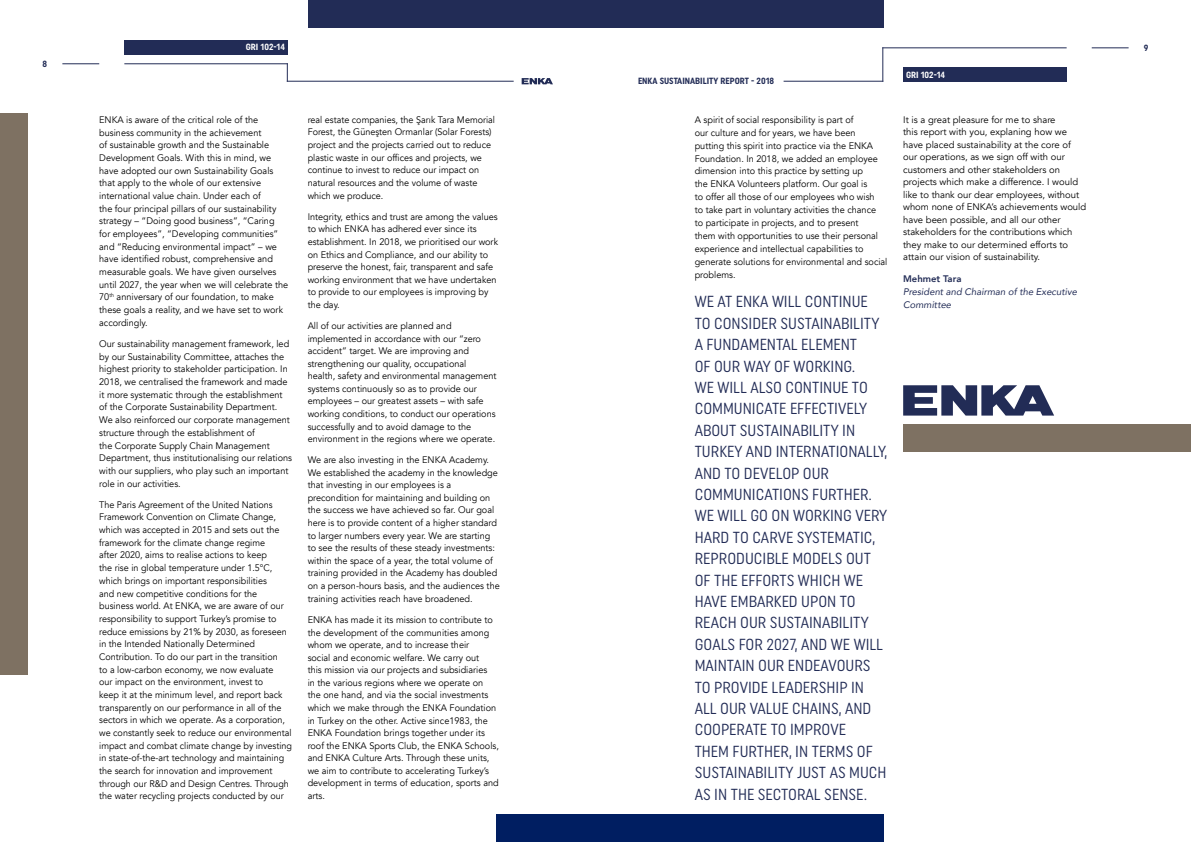
<style>
.page{position:relative;width:1191px;height:842px;background:#fff}
.page>*{position:absolute;margin:0;border:0;box-sizing:border-box;transform-origin:0 0}
.t1{font:16px/21.4px "Uniform Condensed";color:#222c56}
.t2{font:9.5px/12.6px "Avenir";color:#000;scale:.96 1}
.t3{font:9.5px/12.7px "Avenir";color:#000;scale:.95 1}
.t4{font:9.5px/12.5px "Avenir";color:#000}
.t5{font:italic 9.5px/13px "Avenir";color:#222c56}
.t6{font:800 9.5px "Avenir";color:#222c56}
.t7{font:700 9px "Uniform Condensed";color:#222c56}
.t8{font:700 9px "Uniform Condensed";color:#fff}
</style>
<div class="page">
<hr style="left:783px;top:81px;width:100px;height:1px;background:#222c56">
<hr style="left:882px;top:47px;width:1px;height:35px;background:#222c56">
<hr style="left:882px;top:47px;width:184px;height:1px;background:#222c56">
<hr style="left:1091px;top:47px;width:37px;height:1px;background:#222c56">
<hr style="left:62px;top:63px;width:37px;height:1px;background:#222c56">
<svg style="left:287px;top:64px;width:1px;height:17px"></svg>
<hr style="left:287px;top:81px;width:226px;height:1px;background:#222c56">
<hr style="left:124px;top:63px;width:164px;height:1px;background:#222c56">
<svg style="left:521px;top:78px;width:32px;height:6px"></svg>
<div style="left:0;top:113px;width:27px;height:562px;background:#7e7162"></div>
<div style="left:496px;top:814px;width:387px;height:28px;background:#001e61"></div>
<div style="left:308px;top:0;width:575px;height:27px;background:#222c56"></div>
<div style="left:903px;top:424px;width:288px;height:27px;background:#7e7162"></div>
<svg style="left:903px;top:385px;width:151px;height:31px"></svg>
<div style="left:903px;top:68px;width:163px;height:14px;background:#222c56"></div>
<div style="left:124px;top:40px;width:164px;height:14px;background:#222c56"></div>
<p class="t7" style="left:43px;top:58px;width:6px">8</p>
<p class="t8" style="left:246px;top:42px;width:41px">GRI 102-14</p>
<p class="t2" style="left:99px;top:113px;width:198px">ENKA is aware of the critical role of the business community in the achievement<br>of sustainable growth and the Sustainable Development Goals. With this in mind, we have adopted our own Sustainability Goals that apply to the whole of our extensive international value chain. Under each of<br>the four principal pillars of our sustainability strategy – “Doing good business”, “Caring<br>for employees”, “Developing communities” and “Reducing environmental impact” – we have identified robust, comprehensive and measurable goals. We have given ourselves until 2027, the year when we will celebrate the 70<sup>th</sup> anniversary of our foundation, to make these goals a reality, and we have set to work accordingly.</p>
<p class="t2" style="left:99px;top:338px;width:202px">Our sustainability management framework, led by our Sustainability Committee, attaches the highest priority to stakeholder participation. In 2018, we centralised the framework and made it more systematic through the establishment of the Corporate Sustainability Department.<br>We also reinforced our corporate management structure through the establishment of<br>the Corporate Supply Chain Management Department, thus institutionalising our relations with our suppliers, who play such an important role in our activities.</p>
<p class="t3" style="left:99px;top:498px;width:204px">The Paris Agreement of the United Nations Framework Convention on Climate Change, which was accepted in 2015 and sets out the framework for the climate change regime<br>after 2020, aims to realise actions to keep<br>the rise in global temperature under 1.5°C, which brings on important responsibilities<br>and new competitive conditions for the business world. At ENKA, we are aware of our responsibility to support Turkey’s promise to reduce emissions by 21% by 2030, as foreseen in the Intended Nationally Determined Contribution. To do our part in the transition<br>to a low-carbon economy, we now evaluate<br>our impact on the environment, invest to<br>keep it at the minimum level, and report back transparently on our performance in all of the sectors in which we operate. As a corporation, we constantly seek to reduce our environmental impact and combat climate change by investing in state-of-the-art technology and maintaining the search for innovation and improvement through our R&amp;D and Design Centres. Through the water recycling projects conducted by our</p>
<p class="t3" style="left:308px;top:113px;width:199px">real estate companies, the Şarık Tara Memorial Forest, the Güneşten Ormanlar (Solar Forests) project and the projects carried out to reduce plastic waste in our offices and projects, we continue to invest to reduce our impact on natural resources and the volume of waste which we produce.</p>
<p class="t2" style="left:308px;top:210px;width:200px">Integrity, ethics and trust are among the values to which ENKA has adhered ever since its establishment. In 2018, we prioritised our work on Ethics and Compliance, and our ability to preserve the honest, fair, transparent and safe working environment that we have undertaken to provide to our employees is improving by the day.</p>
<p class="t2" style="left:308px;top:320px;width:198px">All of our activities are planned and implemented in accordance with our “zero accident” target. We are improving and strengthening our quality, occupational<br>health, safety and environmental management systems continuously so as to provide our employees – our greatest assets – with safe working conditions, to conduct our operations successfully and to avoid damage to the environment in the regions where we operate.</p>
<p class="t2" style="left:308px;top:454px;width:202px">We are also investing in the ENKA Academy.<br>We established the academy in the knowledge that investing in our employees is a precondition for maintaining and building on the success we have achieved so far. Our goal here is to provide content of a higher standard to larger numbers every year. We are starting to see the results of these steady investments: within the space of a year, the total volume of training provided in the Academy has doubled on a person-hours basis, and the audiences the training activities reach have broadened.</p>
<p class="t2" style="left:308px;top:614px;width:201px">ENKA has made it its mission to contribute to the development of the communities among whom we operate, and to increase their<br>social and economic welfare. We carry out<br>this mission via our projects and subsidiaries<br>in the various regions where we operate on<br>the one hand, and via the social investments which we make through the ENKA Foundation in Turkey on the other. Active since1983, the ENKA Foundation brings together under its roof the ENKA Sports Club, the ENKA Schools, and ENKA Culture Arts. Through these units, we aim to contribute to accelerating Turkey’s development in terms of education, sports and arts.</p>
<p class="t7" style="left:638px;top:76px;width:138px">ENKA SUSTAINABILITY REPORT - 2018</p>
<p class="t2" style="left:694px;top:113px;width:202px;line-height:12.9px">A spirit of social responsibility is part of<br>our culture and for years, we have been putting this spirit into practice via the ENKA Foundation. In 2018, we added an employee dimension into this practice by setting up<br>the ENKA Volunteers platform. Our goal is<br>to offer all those of our employees who wish<br>to take part in voluntary activities the chance<br>to participate in projects, and to present<br>them with opportunities to use their personal experience and intellectual capabilities to generate solutions for environmental and social problems.</p>
<p class="t1" style="left:694px;top:291px;width:194px">WE AT ENKA WILL CONTINUE<br>TO CONSIDER SUSTAINABILITY<br>A FUNDAMENTAL ELEMENT<br>OF OUR WAY OF WORKING.<br>WE WILL ALSO CONTINUE TO<br>COMMUNICATE EFFECTIVELY<br>ABOUT SUSTAINABILITY IN<br>TURKEY AND INTERNATIONALLY,<br>AND TO DEVELOP OUR<br>COMMUNICATIONS FURTHER.<br>WE WILL GO ON WORKING VERY<br>HARD TO CARVE SYSTEMATIC,<br>REPRODUCIBLE MODELS OUT<br>OF THE EFFORTS WHICH WE<br>HAVE EMBARKED UPON TO<br>REACH OUR SUSTAINABILITY<br>GOALS FOR 2027, AND WE WILL<br>MAINTAIN OUR ENDEAVOURS<br>TO PROVIDE LEADERSHIP IN<br>ALL OUR VALUE CHAINS, AND<br>COOPERATE TO IMPROVE<br>THEM FURTHER, IN TERMS OF<br>SUSTAINABILITY JUST AS MUCH<br>AS IN THE SECTORAL SENSE.</p>
<p class="t8" style="left:906px;top:69px;width:41px">GRI 102-14</p>
<p class="t4" style="left:903px;top:114px;width:185px">It is a great pleasure for me to share<br>this report with you, explaning how we have placed sustainability at the core of our operations, as we sign off with our customers and other stakeholders on projects which make a difference. I would like to thank our dear employees, without whom none of ENKA’s achievements would have been possible, and all our other stakeholders for the contributions which they make to our determined efforts to attain our vision of sustainability.</p>
<p class="t6" style="left:903px;top:271px;width:60px">Mehmet Tara</p>
<p class="t5" style="left:903px;top:285px;width:175px">President and Chairman of the Executive<br>Committee</p>
<p class="t7" style="left:1143px;top:42px;width:6px">9</p>
</div>
